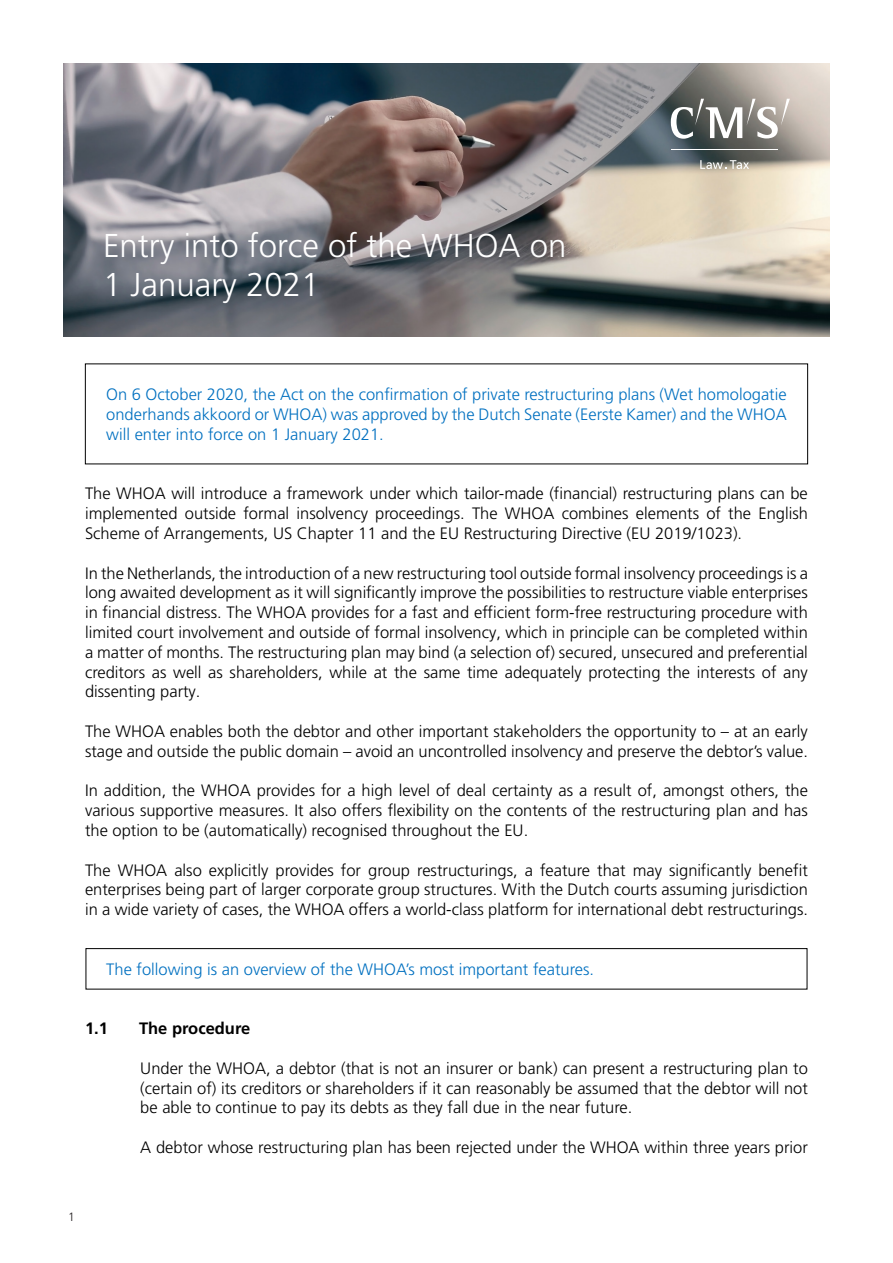
<style>
.page{position:relative;width:893px;height:1263px;background:#fff}
.page>*{position:absolute;margin:0;border:0;box-sizing:border-box;transform-origin:0 0}
.t1{font:300 33px/39.6px "Frutiger LT Pro";color:#fff}
.t2{font:300 16.5px/19.8px "Frutiger LT Pro";color:#000;text-align:justify}
.t3{font:300 16.5px/19.8px "Frutiger LT Pro";color:#0070c0;text-align:justify}
.t4{font:700 16.5px "Frutiger LT Pro";color:#000}
.t5{font:300 12px "Frutiger LT Pro";color:#231f20}
</style>
<div class="page">
<img style="left:64px;top:64px;width:765px;height:273px">
<hr style="left:671px;top:149px;width:106px;height:1px;background:#fff">
<svg style="left:700px;top:160px;width:49px;height:9px"></svg>
<svg style="left:671px;top:99px;width:119px;height:40px"></svg>
<div style="left:86px;top:948px;width:721px;height:41px;border:1px solid #000"></div>
<p class="t1" style="left:103px;top:226px;width:465px">Entry into force of the WHOA on<br>1 January 2021</p>
<p class="t3" style="left:106px;top:385px;width:682px">On 6 October 2020, the Act on the confirmation of private restructuring plans (Wet homologatie onderhands akkoord or WHOA) was approved by the Dutch Senate (Eerste Kamer) and the WHOA will enter into force on 1 January 2021.</p>
<p class="t2" style="left:85px;top:484px;width:724px">The WHOA will introduce a framework under which tailor-made (financial) restructuring plans can be implemented outside formal insolvency proceedings. The WHOA combines elements of the English Scheme of Arrangements, US Chapter 11 and the EU Restructuring Directive (EU 2019/1023).</p>
<p class="t2" style="left:85px;top:563px;width:724px">In the Netherlands, the introduction of a new restructuring tool outside formal insolvency proceedings is a long awaited development as it will significantly improve the possibilities to restructure viable enterprises in financial distress. The WHOA provides for a fast and efficient form-free restructuring procedure with limited court involvement and outside of formal insolvency, which in principle can be completed within a matter of months. The restructuring plan may bind (a selection of) secured, unsecured and preferential creditors as well as shareholders, while at the same time adequately protecting the interests of any dissenting party.</p>
<p class="t2" style="left:85px;top:721px;width:724px">The WHOA enables both the debtor and other important stakeholders the opportunity to – at an early stage and outside the public domain – avoid an uncontrolled insolvency and preserve the debtor’s value.</p>
<p class="t2" style="left:85px;top:781px;width:724px">In addition, the WHOA provides for a high level of deal certainty as a result of, amongst others, the various supportive measures. It also offers flexibility on the contents of the restructuring plan and has the option to be (automatically) recognised throughout the EU.</p>
<p class="t2" style="left:85px;top:860px;width:724px">The WHOA also explicitly provides for group restructurings, a feature that may significantly benefit enterprises being part of larger corporate group structures. With the Dutch courts assuming jurisdiction in a wide variety of cases, the WHOA offers a world-class platform for international debt restructurings.</p>
<p class="t3" style="left:106px;top:959px;width:489px">The following is an overview of the WHOA’s most important features.</p>
<p class="t4" style="left:85px;top:1019px;width:24px">1.1</p>
<p class="t4" style="left:139px;top:1019px;width:113px">The procedure</p>
<p class="t2" style="left:140px;top:1058px;width:669px">Under the WHOA, a debtor (that is not an insurer or bank) can present a restructuring plan to (certain of) its creditors or shareholders if it can reasonably be assumed that the debtor will not be able to continue to pay its debts as they fall due in the near future.</p>
<p class="t2" style="left:140px;top:1137px;width:669px">A debtor whose restructuring plan has been rejected under the WHOA within three years prior</p>
<p class="t5" style="left:68px;top:1210px;width:8px">1</p>
</div>
